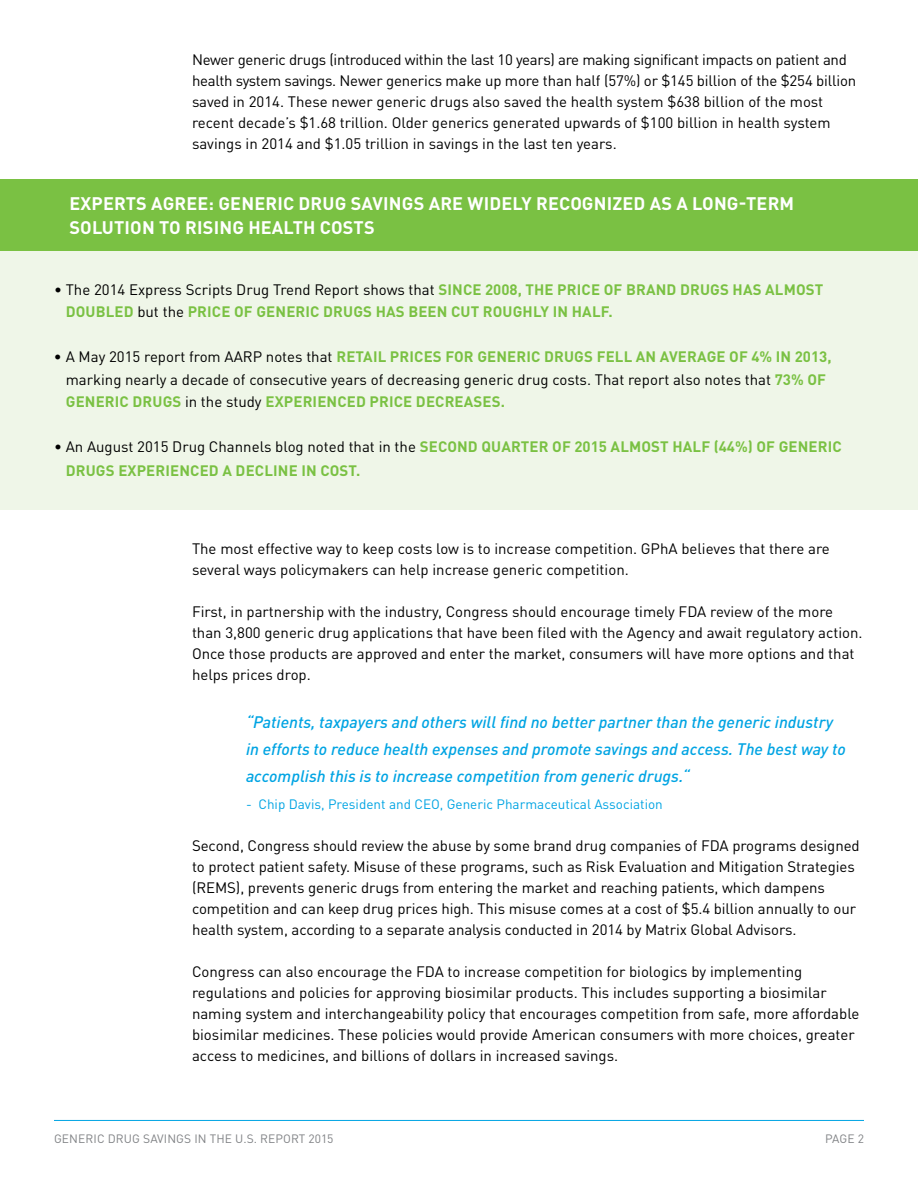
<style>
.page{position:relative;width:918px;height:1188px;background:#fff}
.page>*{position:absolute;margin:0;border:0;box-sizing:border-box;transform-origin:0 0}
.t1{font:700 18px/24px "DIN Pro";letter-spacing:.01em;color:#fff}
.t2{font:italic 500 16.5px/27px "DIN Pro";color:#00a4e3}
.t3{font:15px/21px "DIN Pro";color:#000}
.t4{font:700 15px/22.5px "DIN Pro";letter-spacing:.01em;color:#7ac143}
.t5{font:13.5px "DIN Pro";color:#00a4e3}
.t6{font:12px "DIN Pro";letter-spacing:.01em;color:#808285}
.s1{font-weight:400;color:#000}
.s2{font-weight:700;color:#7ac143}
</style>
<div class="page">
<hr style="left:54px;top:1120px;width:810px;height:1px;background:#00a4e3">
<div style="left:0;top:196px;width:918px;height:314px;background:#eff6e8"></div>
<div style="left:0;top:180px;width:918px;height:71px;background:#7ac143"></div>
<p class="t3" style="left:192px;top:48px;width:666px">Newer generic drugs (introduced within the last 10 years) are making significant impacts on patient and health system savings. Newer generics make up more than half (57%) or $145 billion of the $254 billion saved in 2014. These newer generic drugs also saved the health system $638 billion of the most recent decade’s $1.68 trillion. Older generics generated upwards of $100 billion in health system savings in 2014 and $1.05 trillion in savings in the last ten years.</p>
<p class="t1" style="left:69px;top:189px;width:726px">EXPERTS AGREE: GENERIC DRUG SAVINGS ARE WIDELY RECOGNIZED AS A LONG-TERM<br>SOLUTION TO RISING HEALTH COSTS</p>
<p class="t4" style="left:66px;top:276px;width:759px;text-indent:-12px"><span class="s1">• The 2014 Express Scripts Drug Trend Report shows that</span> SINCE 2008, THE PRICE OF BRAND DRUGS HAS ALMOST<br>DOUBLED <span class="s1">but the</span> PRICE OF GENERIC DRUGS HAS BEEN CUT ROUGHLY IN HALF.</p>
<p class="t3" style="left:66px;top:344px;width:767px;line-height:22.5px;text-indent:-12px">• A May 2015 report from AARP notes that <span class="s2">RETAIL PRICES FOR GENERIC DRUGS FELL AN AVERAGE OF 4% IN 2013, </span>marking nearly a decade of consecutive years of decreasing generic drug costs. That report also notes that <span class="s2">73% OF<br>GENERIC DRUGS</span> in the study <span class="s2">EXPERIENCED PRICE DECREASES.</span></p>
<p class="t4" style="left:66px;top:433px;width:778px;line-height:24px;text-indent:-12px"><span class="s1">• An August 2015 Drug Channels blog noted that in the</span> SECOND QUARTER OF 2015 ALMOST HALF (44%) OF GENERIC<br>DRUGS EXPERIENCED A DECLINE IN COST.</p>
<p class="t3" style="left:192px;top:537px;width:639px">The most effective way to keep costs low is to increase competition. GPhA believes that there are several ways policymakers can help increase generic competition.</p>
<p class="t3" style="left:192px;top:600px;width:672px">First, in partnership with the industry, Congress should encourage timely FDA review of the more than 3,800 generic drug applications that have been filed with the Agency and await regulatory action.<br>Once those products are approved and enter the market, consumers will have more options and that helps prices drop.</p>
<p class="t2" style="left:246px;top:707px;width:601px">“Patients, taxpayers and others will find no better partner than the generic industry in efforts to reduce health expenses and promote savings and access. The best way to accomplish this is to increase competition from generic drugs.“</p>
<p class="t5" style="left:246px;top:793px;width:418px">- Chip Davis, President and CEO, Generic Pharmaceutical Association</p>
<p class="t3" style="left:192px;top:834px;width:669px">Second, Congress should review the abuse by some brand drug companies of FDA programs designed to protect patient safety. Misuse of these programs, such as Risk Evaluation and Mitigation Strategies (REMS), prevents generic drugs from entering the market and reaching patients, which dampens competition and can keep drug prices high. This misuse comes at a cost of $5.4 billion annually to our health system, according to a separate analysis conducted in 2014 by Matrix Global Advisors.</p>
<p class="t3" style="left:192px;top:960px;width:669px">Congress can also encourage the FDA to increase competition for biologics by implementing regulations and policies for approving biosimilar products. This includes supporting a biosimilar naming system and interchangeability policy that encourages competition from safe, more affordable biosimilar medicines. These policies would provide American consumers with more choices, greater access to medicines, and billions of dollars in increased savings.</p>
<p class="t6" style="left:54px;top:1129px;width:281px">GENERIC DRUG SAVINGS IN THE U.S. REPORT 2015</p>
<p class="t6" style="left:825px;top:1129px;width:40px">PAGE 2</p>
</div>
